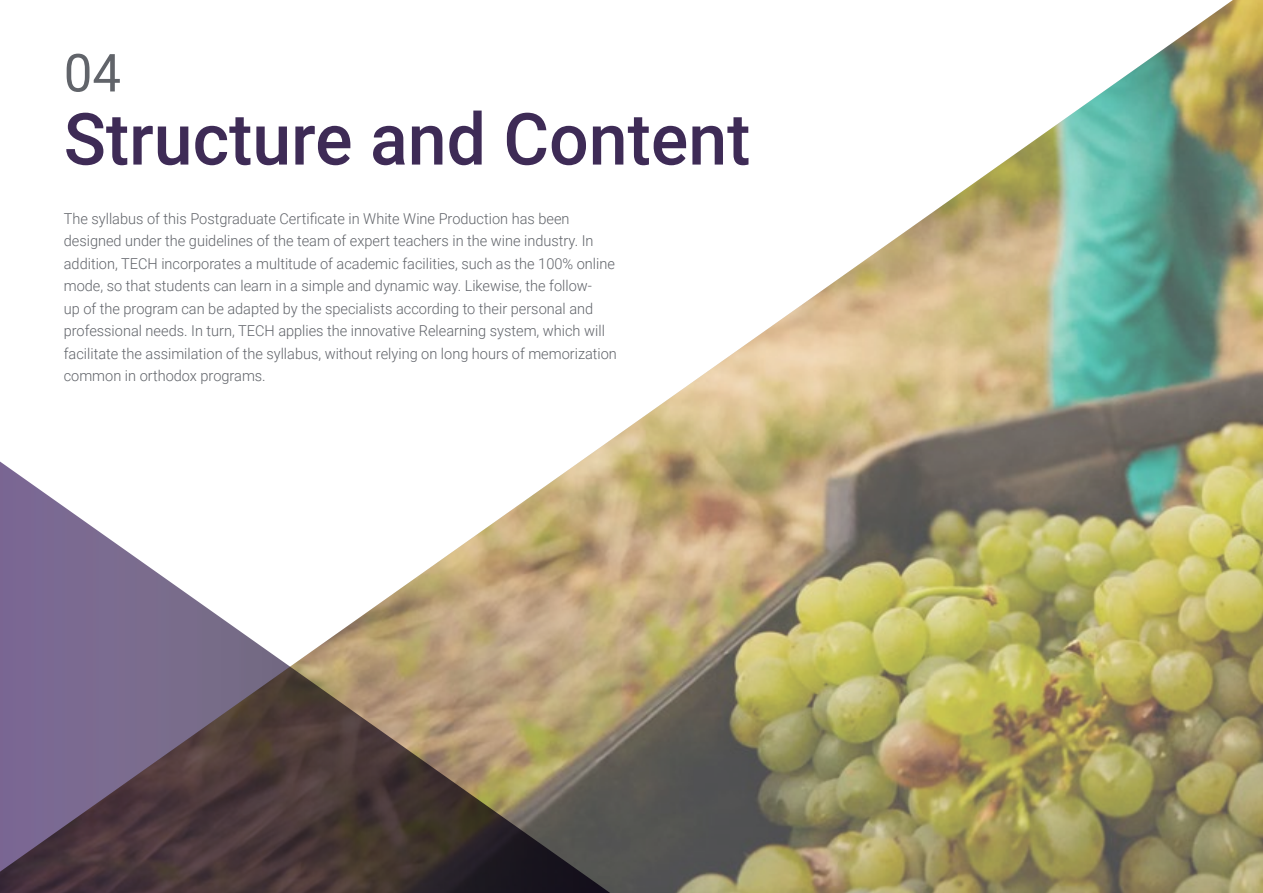
<style>
.page{position:relative;width:1263px;height:893px;background:#fff}
.page>*{position:absolute;margin:0;border:0;box-sizing:border-box;transform-origin:0 0}
.t1{font:500 72px "Roboto";color:#3e2b56}
.t2{font:52.5px "Roboto";color:#61646a}
.t3{font:300 15px/22.5px "Roboto";color:#61646a}
</style>
<div class="page">
<img style="left:602px;top:0;width:661px;height:893px">
<svg style="left:0;top:446px;width:640px;height:447px"></svg>
<h2 class="t2" style="left:64px;top:36px;width:59px">04</h2>
<h1 class="t1" style="left:64px;top:89px;width:688px">Structure and Content</h1>
<p class="t3" style="left:64px;top:207px;width:555px">The syllabus of this Postgraduate Certificate in White Wine Production has been designed under the guidelines of the team of expert teachers in the wine industry. In addition, TECH incorporates a multitude of academic facilities, such as the 100% online mode, so that students can learn in a simple and dynamic way. Likewise, the follow-<br>up of the program can be adapted by the specialists according to their personal and professional needs. In turn, TECH applies the innovative Relearning system, which will facilitate the assimilation of the syllabus, without relying on long hours of memorization common in orthodox programs.</p>
</div>
